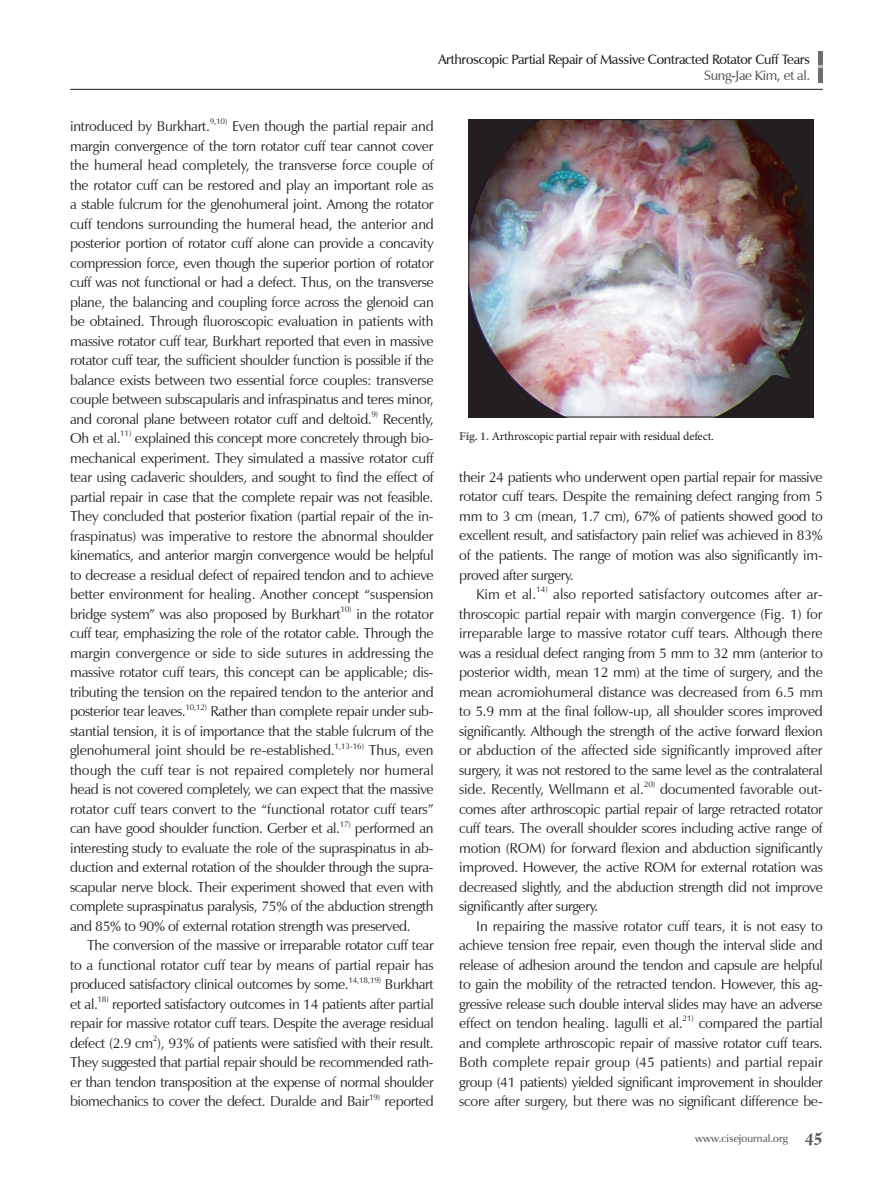
<style>
.page{position:relative;width:893px;height:1191px;background:#fff}
.page>*{position:absolute;margin:0;border:0;box-sizing:border-box;transform-origin:0 0}
.본문{font:14.25px/19.5px "Zapf Humanist 601 BT";letter-spacing:-.025em;color:#231f20;text-align:justify}
.쪽제목{font:600 13.5px "Zapf Humanist 601 BT";letter-spacing:-.025em;color:#231f20}
.쪽제목-이름{font:600 13.5px "Zapf Humanist 601 BT";letter-spacing:-.025em;color:#57585a}
.표_그림서체{font:12px "Minion Pro";letter-spacing:-.01em;color:#231f20}
.t1{font:600 10.5px "Zapf Humanist 601 BT";color:#57585a}
.본문-2{font:8.25px "Zapf Humanist 601 BT";letter-spacing:-.025em;color:#231f20}
.s1{font-weight:700;color:#57585a}
.s2{font-family:"Zapf Chancery IT Cby BT";font-weight:700;font-size:19.5px}
</style>
<div class="page">
<hr style="left:819px;top:51px;width:4px;height:32px;background:#6c6d70">
<hr style="left:70px;top:89px;width:753px;height:1px;background:#231f20">
<img style="left:471px;top:121px;width:340px;height:294px">
<div style="left:469px;top:119px;width:344px;height:298px;border:1px solid #231f20"></div>
<p class="쪽제목" style="left:438px;top:51px;width:373px">Arthroscopic Partial Repair of Massive Contracted Rotator Cuff Tears</p>
<p class="쪽제목-이름" style="left:704px;top:67px;width:107px">Sung-Jae Kim, et al.</p>
<p class="본문" style="left:70px;top:116px;width:141px">introduced by Burkhart.</p>
<p class="본문-2" style="left:210px;top:116px;width:19px">9,10)</p>
<p class="본문" style="left:70px;top:116px;width:365px;text-indent:162px">Even though the partial repair and margin convergence of the torn rotator cuff tear cannot cover the humeral head completely, the transverse force couple of the rotator cuff can be restored and play an important role as a stable fulcrum for the glenohumeral joint. Among the rotator cuff tendons surrounding the humeral head, the anterior and posterior portion of rotator cuff alone can provide a concavity compression force, even though the superior portion of rotator cuff was not functional or had a defect. Thus, on the transverse plane, the balancing and coupling force across the glenoid can be obtained. Through fluoroscopic evaluation in patients with massive rotator cuff tear, Burkhart reported that even in massive rotator cuff tear, the sufficient shoulder function is possible if the balance exists between two essential force couples: transverse couple between subscapularis and infraspinatus and teres minor, and coronal plane between rotator cuff and deltoid.</p>
<p class="본문-2" style="left:372px;top:409px;width:8px">9)</p>
<p class="본문" style="left:383px;top:409px;width:52px">Recently,</p>
<p class="본문" style="left:70px;top:428px;width:52px">Oh et al.</p>
<p class="본문-2" style="left:120px;top:428px;width:12px">11)</p>
<p class="본문" style="left:70px;top:428px;width:365px;text-indent:65px">explained this concept more concretely through bio&shy;mechanical experiment. They simulated a massive rotator cuff tear using cadaveric shoulders, and sought to find the effect of partial repair in case that the complete repair was not feasible.<br>They concluded that posterior fixation (partial repair of the in&shy;fraspinatus) was imperative to restore the abnormal shoulder kinematics, and anterior margin convergence would be helpful to decrease a residual defect of repaired tendon and to achieve better environment for healing. Another concept “suspension bridge system” was also proposed by Burkhart</p>
<p class="본문-2" style="left:340px;top:604px;width:13px">10)</p>
<p class="본문" style="left:70px;top:604px;width:365px;text-indent:286px">in the rotator cuff tear, emphasizing the role of the rotator cable. Through the margin convergence or side to side sutures in addressing the massive rotator cuff tears, this concept can be applicable; dis&shy;tributing the tension on the repaired tendon to the anterior and posterior tear leaves.</p>
<p class="본문-2" style="left:185px;top:701px;width:23px">10,12)</p>
<p class="본문" style="left:70px;top:701px;width:365px;text-indent:140px">Rather than complete repair under sub&shy;stantial tension, it is of importance that the stable fulcrum of the glenohumeral joint should be re-established.</p>
<p class="본문-2" style="left:334px;top:740px;width:31px">1,13-16)</p>
<p class="본문" style="left:70px;top:740px;width:365px;text-indent:299px">Thus, even though the cuff tear is not repaired completely nor humeral head is not covered completely, we can expect that the massive rotator cuff tears convert to the “functional rotator cuff tears” can have good shoulder function. Gerber et al.</p>
<p class="본문-2" style="left:340px;top:818px;width:12px">17)</p>
<p class="본문" style="left:70px;top:818px;width:365px;text-indent:285px">performed an interesting study to evaluate the role of the supraspinatus in ab&shy;duction and external rotation of the shoulder through the supra&shy;scapular nerve block. Their experiment showed that even with complete supraspinatus paralysis, 75% of the abduction strength and 85% to 90% of external rotation strength was preserved.</p>
<p class="본문" style="left:70px;top:935px;width:365px;text-indent:17px">The conversion of the massive or irreparable rotator cuff tear to a functional rotator cuff tear by means of partial repair has produced satisfactory clinical outcomes by some.</p>
<p class="본문-2" style="left:348px;top:974px;width:34px">14,18,19)</p>
<p class="본문" style="left:385px;top:974px;width:50px">Burkhart</p>
<p class="본문" style="left:70px;top:994px;width:29px">et al.</p>
<p class="본문-2" style="left:98px;top:994px;width:12px">18)</p>
<p class="본문" style="left:70px;top:994px;width:365px;text-indent:42px">reported satisfactory outcomes in 14 patients after partial repair for massive rotator cuff tears. Despite the average residual defect (2.9 cm ), 93% of patients were satisfied with their result.</p>
<p class="본문-2" style="left:153px;top:1033px;width:6px">2</p>
<p class="본문" style="left:70px;top:1052px;width:365px">They suggested that partial repair should be recommended rath&shy;er than tendon transposition at the expense of normal shoulder biomechanics to cover the defect. Duralde and Bair</p>
<p class="본문-2" style="left:369px;top:1091px;width:12px">19)</p>
<p class="본문" style="left:385px;top:1091px;width:51px">reported</p>
<p class="표_그림서체" style="left:459px;top:428px;width:256px"><span class="s1">Fig. 1.</span> Arthroscopic partial repair with residual defect.</p>
<p class="본문" style="left:459px;top:467px;width:365px">their 24 patients who underwent open partial repair for massive rotator cuff tears. Despite the remaining defect ranging from 5 mm to 3 cm (mean, 1.7 cm), 67% of patients showed good to excellent result, and satisfactory pain relief was achieved in 83% of the patients. The range of motion was also significantly im&shy;proved after surgery.</p>
<p class="본문" style="left:476px;top:584px;width:61px">Kim et al.</p>
<p class="본문-2" style="left:536px;top:584px;width:13px">14)</p>
<p class="본문" style="left:459px;top:584px;width:365px;text-indent:94px">also reported satisfactory outcomes after ar&shy;throscopic partial repair with margin convergence (Fig. 1) for irreparable large to massive rotator cuff tears. Although there was a residual defect ranging from 5 mm to 32 mm (anterior to posterior width, mean 12 mm) at the time of surgery, and the mean acromiohumeral distance was decreased from 6.5 mm to 5.9 mm at the final follow-up, all shoulder scores improved significantly. Although the strength of the active forward flexion or abduction of the affected side significantly improved after surgery, it was not restored to the same level as the contralateral side. Recently, Wellmann et al.</p>
<p class="본문-2" style="left:644px;top:779px;width:13px">20)</p>
<p class="본문" style="left:459px;top:779px;width:365px;text-indent:201px">documented favorable out&shy;comes after arthroscopic partial repair of large retracted rotator cuff tears. The overall shoulder scores including active range of motion (ROM) for forward flexion and abduction significantly improved. However, the active ROM for external rotation was decreased slightly, and the abduction strength did not improve significantly after surgery.</p>
<p class="본문" style="left:459px;top:916px;width:365px;text-indent:17px">In repairing the massive rotator cuff tears, it is not easy to achieve tension free repair, even though the interval slide and release of adhesion around the tendon and capsule are helpful to gain the mobility of the retracted tendon. However, this ag&shy;gressive release such double interval slides may have an adverse effect on tendon healing. Iagulli et al.</p>
<p class="본문-2" style="left:683px;top:1013px;width:13px">21)</p>
<p class="본문" style="left:459px;top:1013px;width:365px;text-indent:239px">compared the partial and complete arthroscopic repair of massive rotator cuff tears.<br>Both complete repair group (45 patients) and partial repair group (41 patients) yielded significant improvement in shoulder score after surgery, but there was no significant difference be-</p>
<p class="t1" style="left:695px;top:1132px;width:129px">www.cisejournal.org <span class="s2">45</span></p>
</div>
